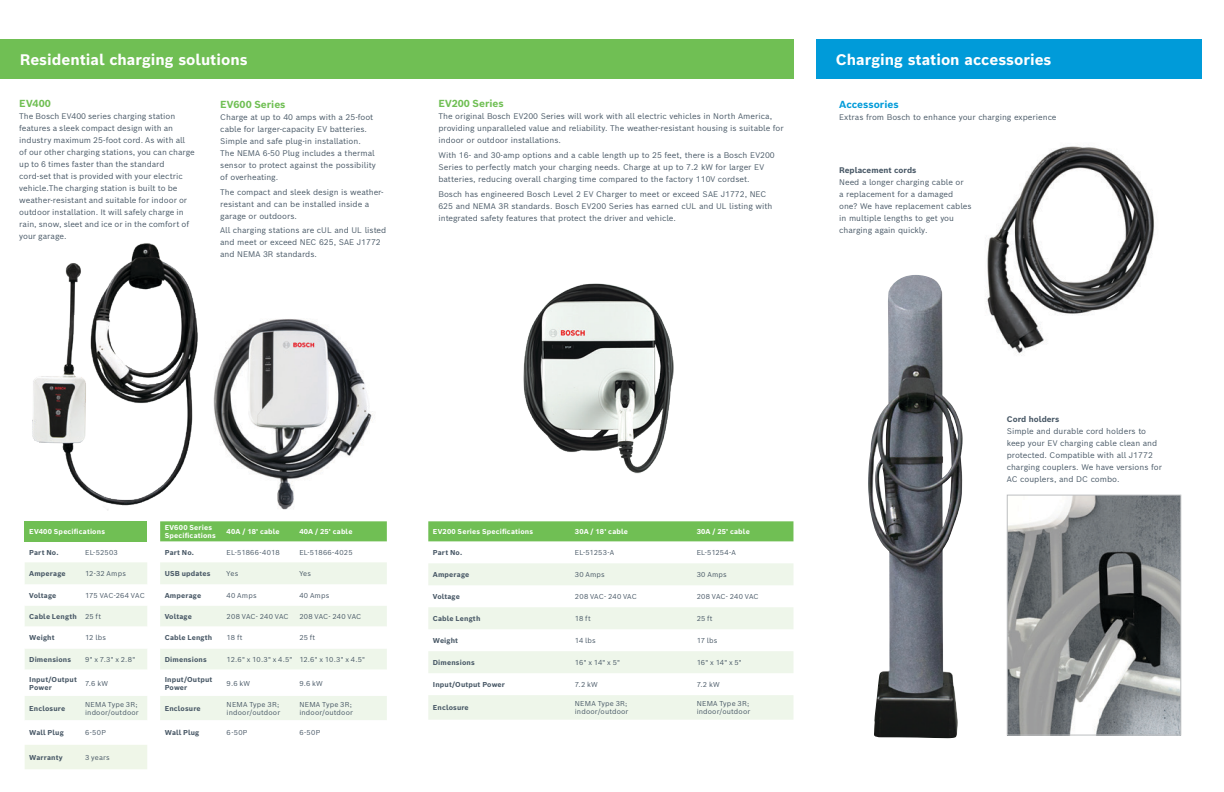
<style>
.page{position:relative;width:1224px;height:792px;background:#fff}
.page>*{position:absolute;margin:0;border:0;box-sizing:border-box;transform-origin:0 0}
.t1{font:700 15px "Bosch Sans";color:#fff}
.t2{font:700 10px "Bosch Sans";color:#70bf54}
.t3{font:700 10px "Bosch Sans";color:#009bd9}
.t4{font:8px/12px "Bosch Sans";color:#475765}
.t5{font:700 8px "Bosch Sans";color:#475765}
.t6{font:7px/8px "Bosch Sans";letter-spacing:.02em;color:#475765}
.t7{font:700 7px/8px "Bosch Sans";letter-spacing:.02em;color:#475765}
.t8{font:700 7px/8px "Bosch Sans";letter-spacing:.025em;color:#fff}
.s1{font-weight:400}
</style>
<div class="page">
<img style="left:219px;top:319px;width:154px;height:190px">
<div style="left:0;top:40px;width:794px;height:39px;background:#70bf54"></div>
<div style="left:816px;top:40px;width:386px;height:39px;background:#009bd9"></div>
<div style="left:160px;top:521px;width:227px;height:20px;background:#70bf54"></div>
<svg style="left:160px;top:562px;width:227px;height:158px"></svg>
<img style="left:523px;top:283px;width:151px;height:191px">
<div style="left:428px;top:521px;width:365px;height:20px;background:#70bf54"></div>
<svg style="left:428px;top:563px;width:365px;height:157px;fill:#eef6ea"></svg>
<img style="left:986px;top:146px;width:168px;height:208px">
<img style="left:868px;top:275px;width:95px;height:463px">
<img style="left:1009px;top:497px;width:170px;height:237px">
<div style="left:1007px;top:495px;width:174px;height:241px;border:1px solid #bcbec0"></div>
<img style="left:24px;top:243px;width:195px;height:285px">
<div style="left:25px;top:521px;width:122px;height:20px;background:#70bf54"></div>
<svg style="left:25px;top:562px;width:122px;height:207px"></svg>
<h1 class="t1" style="left:20px;top:50px;width:229px">Residential charging solutions</h1>
<h1 class="t1" style="left:836px;top:50px;width:217px">Charging station accessories</h1>
<p class="t2" style="left:19px;top:97px;width:33px">EV400</p>
<p class="t4" style="left:19px;top:110px;width:177px">The Bosch EV400 series charging station features a sleek compact design with an industry maximum 25-foot cord. As with all of our other charging stations, you can charge up to 6 times faster than the standard cord-set that is provided with your electric vehicle.The charging station is built to be weather-resistant and suitable for indoor or outdoor installation. It will safely charge in rain, snow, sleet and ice or in the comfort of your garage.</p>
<p class="t2" style="left:220px;top:97px;width:67px">EV600 Series</p>
<p class="t4" style="left:220px;top:111px;width:157px">Charge at up to 40 amps with a 25-foot cable for larger-capacity EV batteries.<br>Simple and safe plug-in installation.<br>The NEMA 6-50 Plug includes a thermal sensor to protect against the possibility of overheating.</p>
<p class="t4" style="left:220px;top:185px;width:165px">The compact and sleek design is weather&shy;resistant and can be installed inside a garage or outdoors.</p>
<p class="t4" style="left:220px;top:224px;width:168px">All charging stations are cUL and UL listed and meet or exceed NEC 625, SAE J1772 and NEMA 3R standards.</p>
<p class="t2" style="left:438px;top:97px;width:67px">EV200 Series</p>
<p class="t4" style="left:438px;top:110px;width:347px">The original Bosch EV200 Series will work with all electric vehicles in North America, providing unparalleled value and reliability. The weather-resistant housing is suitable for indoor or outdoor installations.</p>
<p class="t4" style="left:438px;top:149px;width:338px">With 16- and 30-amp options and a cable length up to 25 feet, there is a Bosch EV200<br>Series to perfectly match your charging needs. Charge at up to 7.2 kW for larger EV batteries, reducing overall charging time compared to the factory 110V cordset.</p>
<p class="t4" style="left:438px;top:188px;width:335px">Bosch has engineered Bosch Level 2 EV Charger to meet or exceed SAE J1772, NEC<br>625 and NEMA 3R standards. Bosch EV200 Series has earned cUL and UL listing with integrated safety features that protect the driver and vehicle.</p>
<p class="t3" style="left:839px;top:97px;width:61px">Accessories</p>
<p class="t4" style="left:839px;top:111px;width:219px">Extras from Bosch to enhance your charging experience</p>
<p class="t5" style="left:839px;top:164px;width:79px">Replacement cords</p>
<p class="t4" style="left:839px;top:176px;width:134px">Need a longer charging cable or<br>a replacement for a damaged one? We have replacement cables in multiple lengths to get you charging again quickly.</p>
<p class="t8" style="left:29px;top:527px;width:77px">EV400 Specifications</p>
<p class="t7" style="left:29px;top:548px;width:31px">Part No.</p>
<p class="t6" style="left:85px;top:548px;width:34px">EL-52503</p>
<p class="t7" style="left:29px;top:570px;width:38px">Amperage</p>
<p class="t6" style="left:85px;top:569px;width:42px">12-32 Amps</p>
<p class="t7" style="left:29px;top:591px;width:29px">Voltage</p>
<p class="t6" style="left:85px;top:591px;width:61px">175 VAC-264 VAC</p>
<p class="t7" style="left:29px;top:612px;width:73px">Cable Length <span class="s1">25 ft</span></p>
<p class="t7" style="left:29px;top:634px;width:27px">Weight</p>
<p class="t6" style="left:85px;top:634px;width:22px">12 lbs</p>
<p class="t7" style="left:29px;top:655px;width:43px">Dimensions</p>
<p class="t6" style="left:85px;top:655px;width:52px">9" x 7.3" x 2.8"</p>
<p class="t7" style="left:29px;top:675px;width:49px">Input/Output<br>Power</p>
<p class="t6" style="left:85px;top:679px;width:24px">7.6 kW</p>
<p class="t7" style="left:29px;top:704px;width:37px">Enclosure</p>
<p class="t6" style="left:85px;top:700px;width:55px">NEMA Type 3R; indoor/outdoor</p>
<p class="t7" style="left:29px;top:729px;width:36px">Wall Plug</p>
<p class="t6" style="left:85px;top:729px;width:22px">6-50P</p>
<p class="t7" style="left:29px;top:753px;width:35px">Warranty</p>
<p class="t6" style="left:85px;top:753px;width:26px">3 years</p>
<p class="t8" style="left:165px;top:523px;width:53px">EV600 Series<br>Specifications</p>
<p class="t8" style="left:227px;top:527px;width:55px">40A / 18' cable</p>
<p class="t8" style="left:299px;top:527px;width:55px">40A / 25' cable</p>
<p class="t7" style="left:165px;top:548px;width:31px">Part No.</p>
<p class="t6" style="left:227px;top:548px;width:55px">EL-51866-4018</p>
<p class="t6" style="left:299px;top:548px;width:55px">EL-51866-4025</p>
<p class="t7" style="left:165px;top:570px;width:47px">USB updates</p>
<p class="t6" style="left:227px;top:569px;width:13px">Yes</p>
<p class="t6" style="left:299px;top:569px;width:13px">Yes</p>
<p class="t7" style="left:165px;top:591px;width:38px">Amperage</p>
<p class="t6" style="left:227px;top:591px;width:31px">40 Amps</p>
<p class="t6" style="left:299px;top:591px;width:31px">40 Amps</p>
<p class="t7" style="left:165px;top:612px;width:29px">Voltage</p>
<p class="t6" style="left:227px;top:612px;width:64px">208 VAC- 240 VAC</p>
<p class="t6" style="left:299px;top:612px;width:64px">208 VAC- 240 VAC</p>
<p class="t7" style="left:165px;top:634px;width:49px">Cable Length</p>
<p class="t6" style="left:227px;top:634px;width:17px">18 ft</p>
<p class="t6" style="left:299px;top:634px;width:17px">25 ft</p>
<p class="t7" style="left:165px;top:655px;width:43px">Dimensions</p>
<p class="t6" style="left:227px;top:655px;width:140px">12.6" x 10.3" x 4.5" 12.6" x 10.3" x 4.5"</p>
<p class="t7" style="left:165px;top:675px;width:49px">Input/Output<br>Power</p>
<p class="t6" style="left:227px;top:679px;width:25px">9.6 kW</p>
<p class="t6" style="left:299px;top:679px;width:25px">9.6 kW</p>
<p class="t7" style="left:165px;top:704px;width:37px">Enclosure</p>
<p class="t6" style="left:227px;top:700px;width:55px">NEMA Type 3R; indoor/outdoor</p>
<p class="t6" style="left:299px;top:700px;width:55px">NEMA Type 3R; indoor/outdoor</p>
<p class="t7" style="left:165px;top:729px;width:36px">Wall Plug</p>
<p class="t6" style="left:227px;top:729px;width:22px">6-50P</p>
<p class="t6" style="left:299px;top:729px;width:22px">6-50P</p>
<p class="t8" style="left:433px;top:527px;width:102px">EV200 Series Specifications</p>
<p class="t8" style="left:575px;top:527px;width:55px">30A / 18' cable</p>
<p class="t8" style="left:697px;top:527px;width:55px">30A / 25' cable</p>
<p class="t7" style="left:433px;top:549px;width:31px">Part No.</p>
<p class="t6" style="left:575px;top:548px;width:41px">EL-51253-A</p>
<p class="t6" style="left:697px;top:548px;width:41px">EL-51254-A</p>
<p class="t7" style="left:433px;top:570px;width:38px">Amperage</p>
<p class="t6" style="left:575px;top:570px;width:32px">30 Amps</p>
<p class="t6" style="left:697px;top:570px;width:32px">30 Amps</p>
<p class="t7" style="left:433px;top:592px;width:29px">Voltage</p>
<p class="t6" style="left:575px;top:592px;width:64px">208 VAC- 240 VAC</p>
<p class="t6" style="left:697px;top:592px;width:64px">208 VAC- 240 VAC</p>
<p class="t7" style="left:433px;top:614px;width:49px">Cable Length</p>
<p class="t6" style="left:575px;top:614px;width:17px">18 ft</p>
<p class="t6" style="left:697px;top:614px;width:17px">25 ft</p>
<p class="t7" style="left:433px;top:636px;width:27px">Weight</p>
<p class="t6" style="left:575px;top:636px;width:23px">14 lbs</p>
<p class="t6" style="left:697px;top:636px;width:22px">17 lbs</p>
<p class="t7" style="left:433px;top:658px;width:43px">Dimensions</p>
<p class="t6" style="left:575px;top:658px;width:47px">16" x 14" x 5"</p>
<p class="t6" style="left:697px;top:658px;width:47px">16" x 14" x 5"</p>
<p class="t7" style="left:433px;top:680px;width:74px">Input/Output Power</p>
<p class="t6" style="left:575px;top:680px;width:25px">7.2 kW</p>
<p class="t6" style="left:697px;top:680px;width:25px">7.2 kW</p>
<p class="t7" style="left:433px;top:704px;width:37px">Enclosure</p>
<p class="t6" style="left:575px;top:699px;width:55px">NEMA Type 3R; indoor/outdoor</p>
<p class="t6" style="left:697px;top:699px;width:55px">NEMA Type 3R; indoor/outdoor</p>
<p class="t5" style="left:1007px;top:414px;width:54px">Cord holders</p>
<p class="t4" style="left:1007px;top:425px;width:157px">Simple and durable cord holders to keep your EV charging cable clean and protected. Compatible with all J1772 charging couplers. We have versions for AC couplers, and DC combo.</p>
</div>
